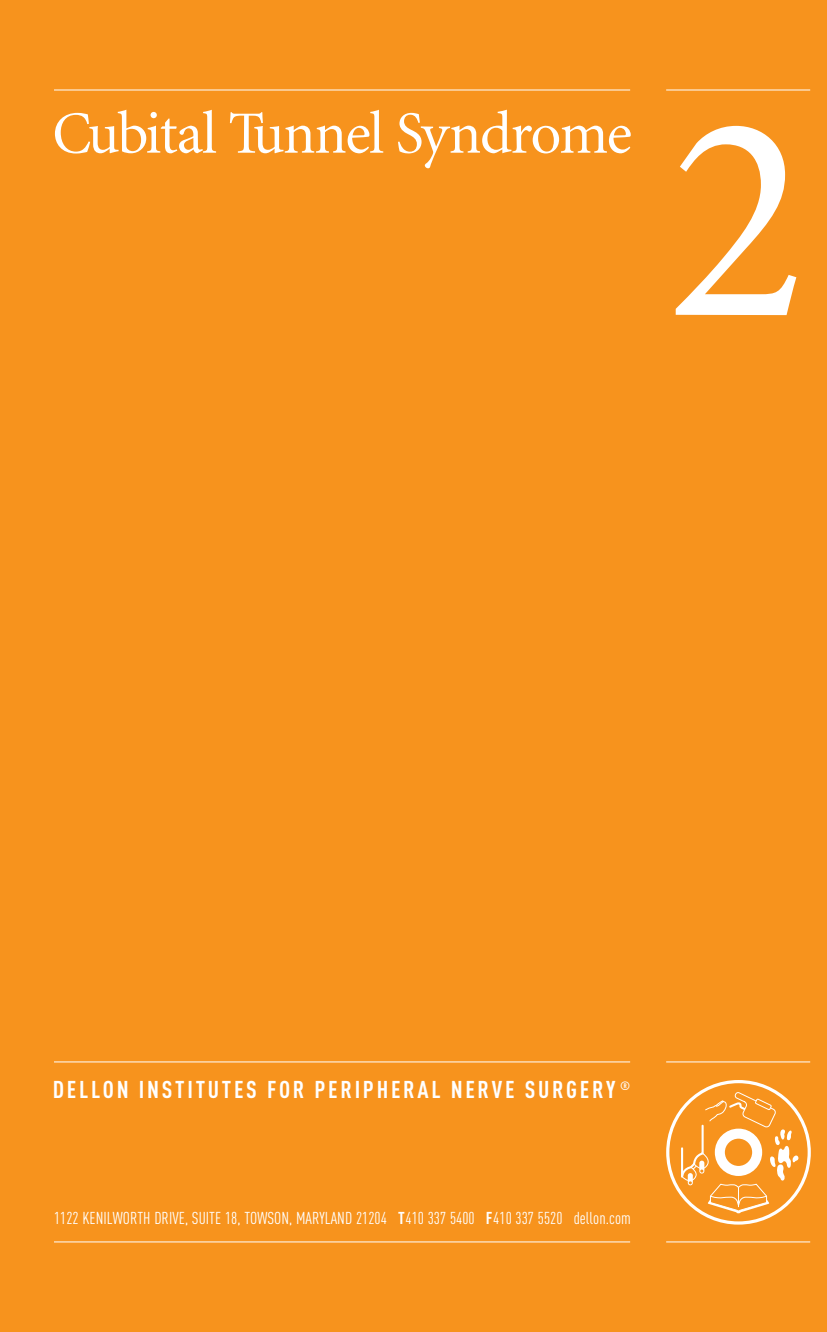
<style>
.page{position:relative;width:827px;height:1332px;background:#f7931d}
.page>*{position:absolute;margin:0;border:0;box-sizing:border-box;transform-origin:0 0}
.t1{font:298px "Minion MM.345.wt.584.wd.11.op";color:#fff}
.t2{font:60px "Minion MM.345.wt.584.wd.11.op";letter-spacing:-.025em;color:#fff}
.t3{font:700 24px "DIN Cond";letter-spacing:.115em;color:#fff}
.t4{font:17px "DIN Cond";letter-spacing:.005em;color:#fff}
.s1{font-weight:700}
</style>
<div class="page">
<hr style="left:666px;top:90px;width:144px;height:1px;background:#fff">
<hr style="left:54px;top:90px;width:576px;height:1px;background:#fff">
<hr style="left:666px;top:1062px;width:144px;height:1px;background:#fff">
<hr style="left:54px;top:1062px;width:576px;height:1px;background:#fff">
<hr style="left:666px;top:1242px;width:144px;height:1px;background:#fff">
<hr style="left:54px;top:1242px;width:576px;height:1px;background:#fff">
<div style="left:666px;top:1080px;width:145px;height:145px;border:3px solid #fff;border-radius:50%"></div>
<svg style="left:679px;top:1091px;width:120px;height:122px"></svg>
<h2 class="t2" style="left:52px;top:110px;width:581px">Cubital Tunnel Syndrome</h2>
<h1 class="t1" style="left:667px;top:103px;width:143px">2</h1>
<h3 class="t3" style="left:53px;top:1081px;width:579px">DELLON INSTITUTES FOR PERIPHERAL NERVE SURGERY <sup>®</sup></h3>
<p class="t4" style="left:54px;top:1212px;width:578px">1122 KENILWORTH DRIVE, SUITE 18, TOWSON, MARYLAND 21204 <span class="s1">T</span>410 337 5400 <span class="s1">F</span>410 337 5520 dellon.com</p>
</div>
